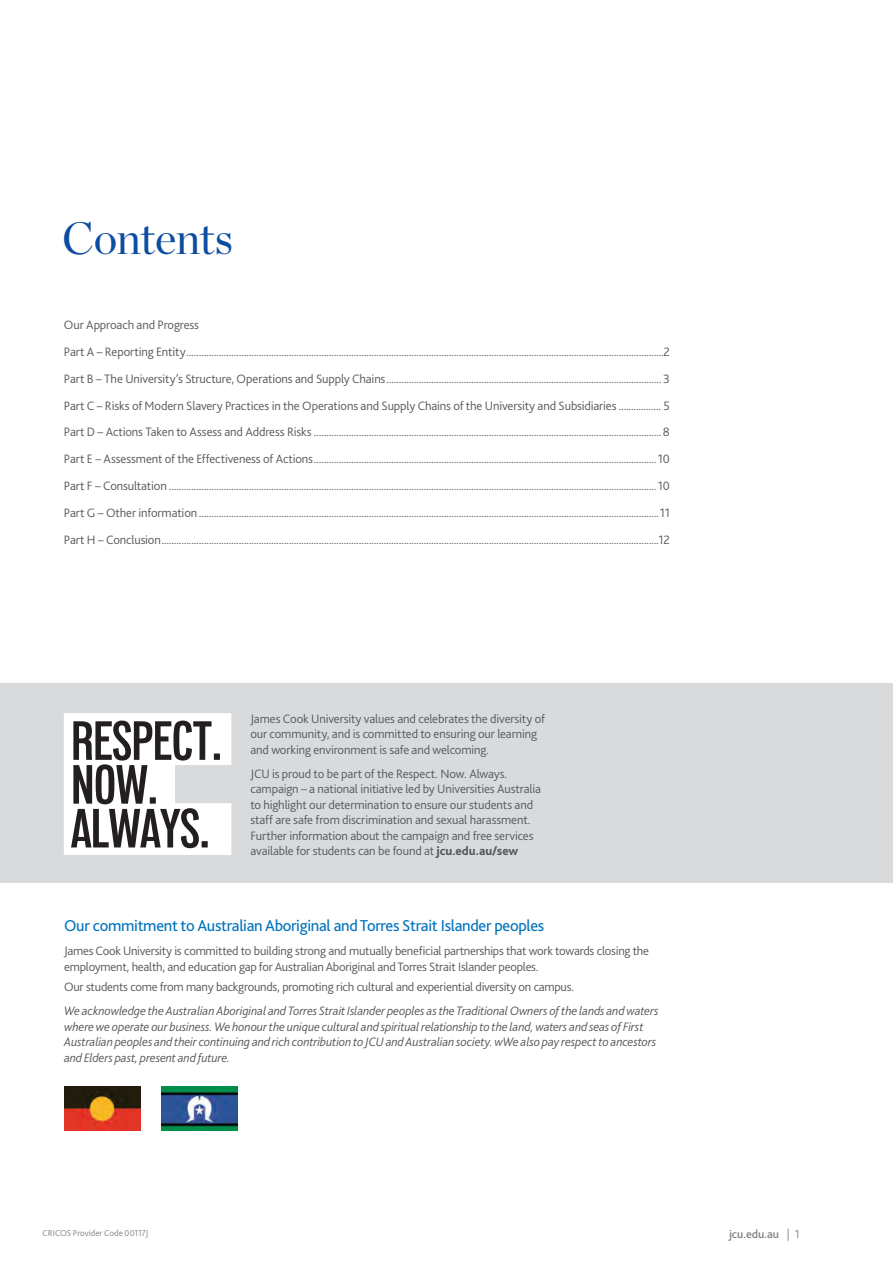
<style>
.page{position:relative;width:893px;height:1263px;background:#fff}
.page>*{position:absolute;margin:0;border:0;box-sizing:border-box;transform-origin:0 0}
.Page_heading_1{font:45px "Chronicle Display";letter-spacing:-.015em;color:#0d4da1}
.Bodycopy_sub-heading{font:16.5px "Bliss 2";letter-spacing:-.02em;color:#0072bc}
.body_copy{font:300 12.75px "Bliss 2";letter-spacing:-.01em;color:#57585a}
.Copy{font:300 12.75px/15.5px "Bliss 2";letter-spacing:-.01em;color:#57585a}
.Body_copy{font:italic 300 12.75px/15.8px "Bliss 2";letter-spacing:-.01em;color:#57585a}
.Body_copy-2{font:300 12.75px/15.8px "Bliss 2";letter-spacing:-.02em;color:#57585a}
.t1{font:500 12px "Bliss 2";letter-spacing:-.005em;color:#808285}
.t2{font:300 9px "Bliss 2";letter-spacing:-.005em;color:#808285}
.s1{font-weight:800}
.s2{font-weight:300}
</style>
<div class="page">
<div style="left:0;top:683px;width:893px;height:200px;background:#d9dadc"></div>
<svg style="left:64px;top:713px;width:167px;height:142px;background:#bab9ba"></svg>
<img style="left:64px;top:1087px;width:76px;height:44px">
<img style="left:161px;top:1086px;width:76px;height:44px">
<p class="Page_heading_1" style="left:62px;top:203px;width:173px">Contents</p>
<p class="body_copy" style="left:64px;top:316px;width:137px">Our Approach and Progress</p>
<p class="body_copy" style="left:64px;top:343px;width:608px">Part A – Reporting Entity...............................................................................................................................................................................................2</p>
<p class="body_copy" style="left:64px;top:370px;width:608px">Part B – The University’s Structure, Operations and Supply Chains.............................................................................................................. 3</p>
<p class="body_copy" style="left:64px;top:397px;width:608px">Part C – Risks of Modern Slavery Practices in the Operations and Supply Chains of the University and Subsidiaries ................. 5</p>
<p class="body_copy" style="left:64px;top:424px;width:607px">Part D – Actions Taken to Assess and Address Risks ...........................................................................................................................................8</p>
<p class="body_copy" style="left:64px;top:451px;width:607px">Part E – Assessment of the Effectiveness of Actions......................................................................................................................................... 10</p>
<p class="body_copy" style="left:64px;top:478px;width:607px">Part F – Consultation ................................................................................................................................................................................................... 10</p>
<p class="body_copy" style="left:64px;top:505px;width:607px">Part G – Other information........................................................................................................................................................................................11</p>
<p class="body_copy" style="left:64px;top:532px;width:608px">Part H – Conclusion.......................................................................................................................................................................................................12</p>
<p class="Copy" style="left:250px;top:711px;width:296px">James Cook University values and celebrates the diversity of our community, and is committed to ensuring our learning and working environment is safe and welcoming.</p>
<p class="Copy" style="left:250px;top:766px;width:292px">JCU is proud to be part of the Respect. Now. Always. campaign – a national initiative led by Universities Australia to highlight our determination to ensure our students and staff are safe from discrimination and sexual harassment.<br>Further information about the campaign and free services available for students can be found at <span class="s1">jcu.edu.au/sew</span></p>
<p class="Bodycopy_sub-heading" style="left:64px;top:915px;width:482px">Our commitment to Australian Aboriginal and Torres Strait Islander peoples</p>
<p class="Body_copy-2" style="left:64px;top:943px;width:586px">James Cook University is committed to building strong and mutually beneficial partnerships that work towards closing the employment, health, and education gap for Australian Aboriginal and Torres Strait Islander peoples.</p>
<p class="Body_copy-2" style="left:64px;top:978px;width:511px">Our students come from many backgrounds, promoting rich cultural and experiential diversity on campus.</p>
<p class="Body_copy" style="left:64px;top:1003px;width:596px">We acknowledge the Australian Aboriginal and Torres Strait Islander peoples as the Traditional Owners of the lands and waters where we operate our business. We honour the unique cultural and spiritual relationship to the land, waters and seas of First Australian peoples and their continuing and rich contribution to JCU and Australian society. wWe also pay respect to ancestors and Elders past, present and future.</p>
<p class="t2" style="left:43px;top:1227px;width:107px">CRICOS Provider Code 00117J</p>
<p class="t1" style="left:729px;top:1227px;width:72px">jcu.edu.au <span class="s2">| 1</span></p>
</div>
